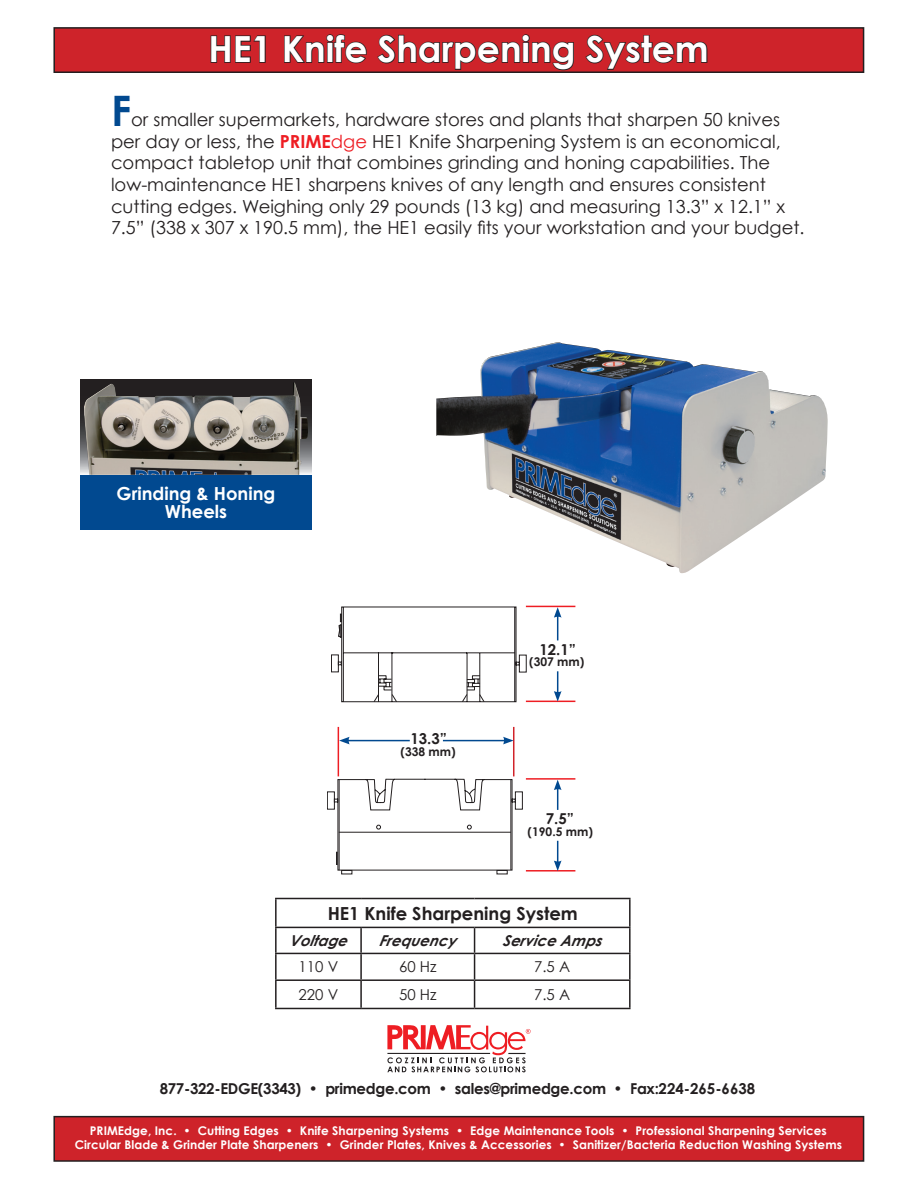
<style>
.page{position:relative;width:918px;height:1188px;background:#fff}
.page>*{position:absolute;margin:0;border:0;box-sizing:border-box;transform-origin:0 0}
.t1{font:700 42px "Century Gothic";color:#014990}
.t2{font:700 36px "Century Gothic";color:#fff}
.t3{font:18px/21.6px "Century Gothic";color:#231f20}
.heading_5{font:700 18px "Century Gothic";color:#231f20}
.t4{font:700 18px "Century Gothic";color:#fff}
.t5{font:700 15px "Century Gothic";letter-spacing:-.02em;color:#231f20}
.t6{font:italic 700 15px "Century Gothic";color:#231f20}
.t7{font:15px "Century Gothic";color:#231f20}
.t8{font:700 12px "Century Gothic";letter-spacing:.005em;color:#fff}
.t9{font:700 12px "Century Gothic";color:#231f20}
.s1{font-weight:700;color:#ee1d23}
.s2{color:#ee1d23}
</style>
<div class="page">
<hr style="left:275px;top:898px;width:86px;height:1px;background:#231f20">
<hr style="left:275px;top:899px;width:2px;height:28px;background:#231f20">
<hr style="left:361px;top:898px;width:114px;height:1px;background:#231f20">
<hr style="left:475px;top:898px;width:156px;height:1px;background:#231f20">
<hr style="left:629px;top:899px;width:2px;height:28px;background:#231f20">
<hr style="left:275px;top:927px;width:86px;height:1px;background:#231f20">
<hr style="left:275px;top:928px;width:2px;height:25px;background:#231f20">
<hr style="left:361px;top:927px;width:114px;height:1px;background:#231f20">
<hr style="left:360px;top:928px;width:2px;height:25px;background:#231f20">
<hr style="left:475px;top:927px;width:156px;height:1px;background:#231f20">
<hr style="left:629px;top:928px;width:2px;height:25px;background:#231f20">
<hr style="left:475px;top:953px;width:156px;height:1px;background:#231f20">
<hr style="left:629px;top:954px;width:2px;height:25px;background:#231f20">
<hr style="left:475px;top:979px;width:156px;height:2px;background:#231f20">
<hr style="left:629px;top:981px;width:2px;height:27px;background:#231f20">
<hr style="left:475px;top:1008px;width:156px;height:1px;background:#231f20">
<hr style="left:275px;top:953px;width:86px;height:1px;background:#231f20">
<hr style="left:275px;top:954px;width:2px;height:25px;background:#231f20">
<hr style="left:275px;top:979px;width:86px;height:2px;background:#231f20">
<hr style="left:275px;top:981px;width:2px;height:27px;background:#231f20">
<hr style="left:275px;top:1008px;width:86px;height:1px;background:#231f20">
<hr style="left:361px;top:953px;width:114px;height:1px;background:#231f20">
<hr style="left:360px;top:954px;width:2px;height:25px;background:#231f20">
<hr style="left:361px;top:979px;width:114px;height:2px;background:#231f20">
<hr style="left:360px;top:981px;width:2px;height:27px;background:#231f20">
<svg style="left:474px;top:928px;width:1px;height:80px"></svg>
<hr style="left:361px;top:1008px;width:114px;height:1px;background:#231f20">
<svg style="left:80px;top:379px;width:232px;height:95px"></svg>
<img style="left:82px;top:382px;width:226px;height:93px">
<div style="left:80px;top:475px;width:232px;height:54px;background:#014990"></div>
<div style="left:54px;top:28px;width:810px;height:44px;background:#ce232a"></div>
<div style="left:53px;top:27px;width:811px;height:46px;border:2px solid #231f20"></div>
<div style="left:54px;top:1117px;width:810px;height:44px;background:#ce232a"></div>
<div style="left:53px;top:1116px;width:811px;height:46px;border:2px solid #231f20"></div>
<svg style="left:331px;top:607px;width:196px;height:96px"></svg>
<div style="left:497px;top:870px;width:11px;height:4px;border:1px solid #231f20"></div>
<svg style="left:327px;top:779px;width:196px;height:92px"></svg>
<hr style="left:338px;top:727px;width:1px;height:49px;background:#ee1d23">
<hr style="left:526px;top:778px;width:49px;height:2px;background:#ee1d23">
<hr style="left:526px;top:870px;width:49px;height:2px;background:#ee1d23">
<hr style="left:526px;top:701px;width:49px;height:1px;background:#ee1d23">
<hr style="left:513px;top:727px;width:1px;height:49px;background:#d1232a">
<hr style="left:347px;top:740px;width:63px;height:1px;background:#014990">
<svg style="left:339px;top:737px;width:11px;height:7px"></svg>
<svg style="left:554px;top:780px;width:8px;height:30px"></svg>
<svg style="left:554px;top:607px;width:8px;height:33px"></svg>
<svg style="left:554px;top:841px;width:8px;height:30px"></svg>
<svg style="left:554px;top:671px;width:8px;height:31px"></svg>
<hr style="left:443px;top:740px;width:62px;height:1px;background:#014990">
<svg style="left:503px;top:737px;width:11px;height:7px"></svg>
<hr style="left:526px;top:606px;width:49px;height:1px;background:#ee1d23">
<svg style="left:210px;top:35px;width:56px;height:28px"></svg>
<svg style="left:284px;top:34px;width:83px;height:30px"></svg>
<svg style="left:376px;top:34px;width:199px;height:37px"></svg>
<svg style="left:584px;top:34px;width:124px;height:37px"></svg>
<img style="left:436px;top:342px;width:392px;height:231px">
<svg style="left:387px;top:1025px;width:144px;height:47px"></svg>
<p class="t2" style="left:208px;top:26px;width:502px">HE1 Knife Sharpening System</p>
<p class="t1" style="left:111px;top:85px;width:22px">F</p>
<p class="t3" style="left:111px;top:109px;width:695px;text-indent:20px">or smaller supermarkets, hardware stores and plants that sharpen 50 knives per day or less, the <span class="s1">PRIME</span><span class="s2">dge</span> HE1 Knife Sharpening System is an economical, compact tabletop unit that combines grinding and honing capabilities. The low-maintenance HE1 sharpens knives of any length and ensures consistent cutting edges. Weighing only 29 pounds (13 kg) and measuring 13.3” x 12.1” x 7.5” (338 x 307 x 190.5 mm), the HE1 easily fits your workstation and your budget.</p>
<p class="t4" style="left:117px;top:482px;width:160px">Grinding &amp; Honing</p>
<p class="t4" style="left:165px;top:500px;width:64px">Wheels</p>
<p class="t5" style="left:539px;top:640px;width:38px">12.1”</p>
<p class="t5" style="left:410px;top:729px;width:38px">13.3”</p>
<p class="t9" style="left:400px;top:745px;width:57px">(338 mm)</p>
<p class="t9" style="left:529px;top:655px;width:57px">(307 mm)</p>
<p class="t5" style="left:546px;top:810px;width:30px">7.5”</p>
<p class="t9" style="left:528px;top:824px;width:67px">(190.5 mm)</p>
<p class="heading_5" style="left:328px;top:902px;width:252px">HE1 Knife Sharpening System</p>
<p class="t6" style="left:290px;top:931px;width:64px">Voltage</p>
<p class="t6" style="left:379px;top:931px;width:84px">Frequency</p>
<p class="t6" style="left:503px;top:931px;width:106px">Service Amps</p>
<p class="t7" style="left:299px;top:958px;width:41px">110 V</p>
<p class="t7" style="left:399px;top:958px;width:39px">60 Hz</p>
<p class="t7" style="left:534px;top:958px;width:38px">7.5 A</p>
<p class="t7" style="left:299px;top:985px;width:41px">220 V</p>
<p class="t7" style="left:399px;top:985px;width:39px">50 Hz</p>
<p class="t7" style="left:534px;top:985px;width:38px">7.5 A</p>
<p class="t5" style="left:160px;top:1079px;width:597px">877-322-EDGE(3343) • primedge.com • sales@primedge.com • Fax:224-265-6638</p>
<p class="t8" style="left:90px;top:1123px;width:739px">PRIMEdge, Inc. • Cutting Edges • Knife Sharpening Systems • Edge Maintenance Tools • Professional Sharpening Services</p>
<p class="t8" style="left:75px;top:1137px;width:769px">Circular Blade &amp; Grinder Plate Sharpeners • Grinder Plates, Knives &amp; Accessories • Sanitizer/Bacteria Reduction Washing Systems</p>
</div>
